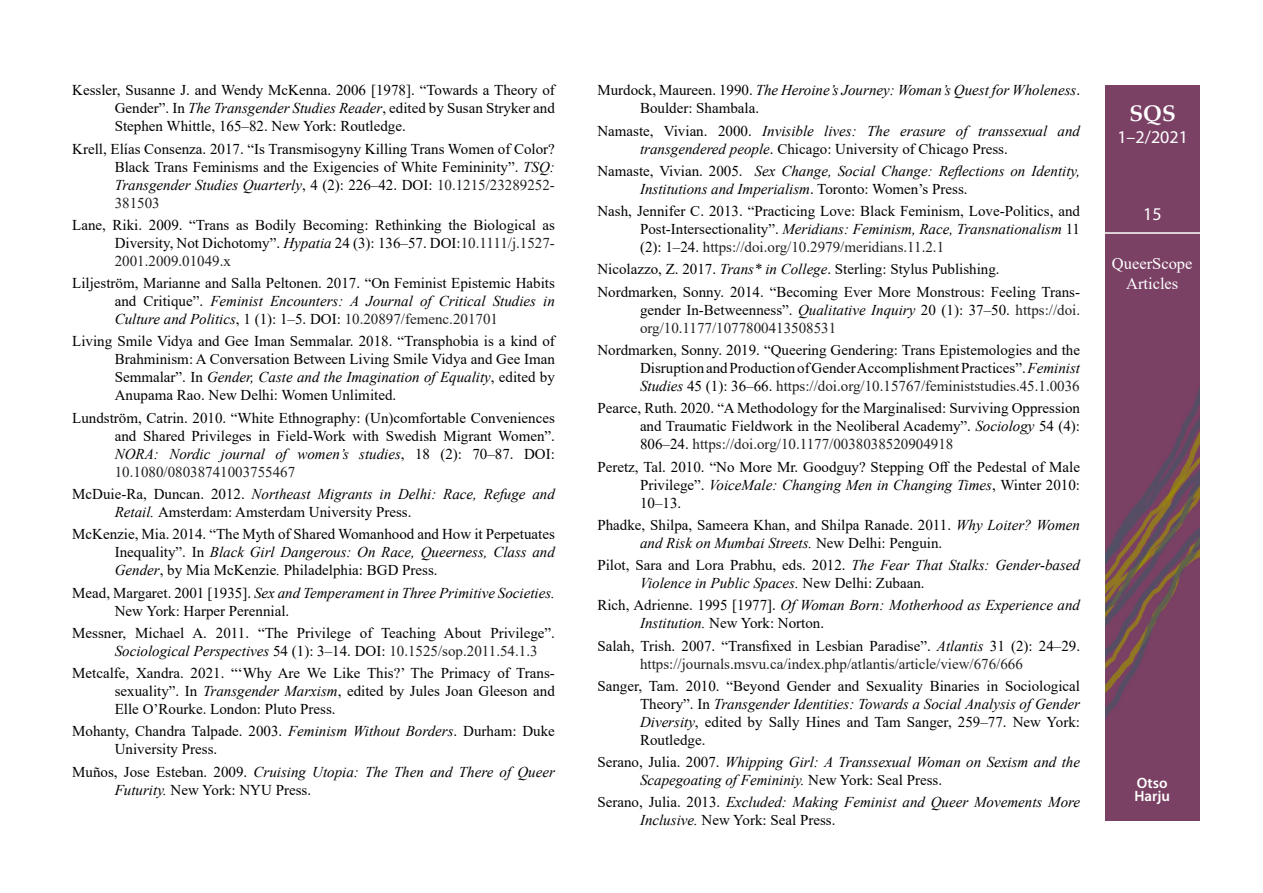
<style>
.page{position:relative;width:1263px;height:893px;background:#fff}
.page>*{position:absolute;margin:0;border:0;box-sizing:border-box;transform-origin:0 0}
.t1{font:700 22.5px "Palatino Linotype";color:#fff}
.t2{font:18px "Myriad Pro";color:#fff}
.t3{font:16.5px/19.8px "Times New Roman";color:#fff;text-align:center}
.Lähdeluettelo{font:15px/18px "Times New Roman";color:#000;text-align:justify}
.Lähdeluettelo-2{font:italic 15px/18px "Times New Roman";color:#000}
.Lähdeluettelo-3{font:15px/18px "Times New Roman";color:#231f20}
.t4{font:600 15px/13.5px "Myriad Pro";color:#fff}
.s1{font-style:italic}
.s2{color:#231f20}
.s3{font-style:normal}
.s4{color:#000}
.s5{font-style:italic;color:#000}
</style>
<div class="page">
<img style="left:1106px;top:85px;width:93px;height:736px">
<hr style="left:1101px;top:232px;width:103px;height:2px;background:#fff">
<p class="Lähdeluettelo" style="left:115px;top:81px;width:442px;text-indent:-43px">Kessler, Susanne J. and Wendy McKenna. 2006 [1978]. “Towards a Theory of Gender”. In <span class="s1">The Transgender Studies Reader</span>, edited by Susan Stryker and Stephen Whittle, 165–82. New York: Routledge.</p>
<p class="Lähdeluettelo" style="left:115px;top:139px;width:442px;text-indent:-43px">Krell, Elías Consenza. 2017. “Is Transmisogyny Killing Trans Women of Color?<br>Black Trans Feminisms and the Exigencies of White Femininity”. <span class="s1">TSQ:<br>Transgender Studies Quarterly</span>, 4 (2): 226–42. DOI: <span class="s2">10.1215/23289252- 381503</span></p>
<p class="Lähdeluettelo" style="left:115px;top:215px;width:442px;text-indent:-43px">Lane, Riki. 2009. “Trans as Bodily Becoming: Rethinking the Biological as Diversity, Not Dichotomy”. <span class="s1">Hypatia</span> 24 (3): 136–57. DOI:<span class="s2">10.1111/j.1527- 2001.2009.01049.x</span></p>
<p class="Lähdeluettelo" style="left:115px;top:274px;width:442px;text-indent:-43px">Liljeström, Marianne and Salla Peltonen. 2017. “On Feminist Epistemic Habits and Critique”. <span class="s1">Feminist Encounters: A Journal of Critical Studies in Culture and Politics</span>, 1 (1): 1–5. DOI: <span class="s2">10.20897/femenc.201701</span></p>
<p class="Lähdeluettelo" style="left:115px;top:332px;width:442px;text-indent:-43px">Living Smile Vidya and Gee Iman Semmalar. 2018. “Transphobia is a kind of Brahminism: A Conversation Between Living Smile Vidya and Gee Iman Semmalar”. In <span class="s1">Gender, Caste and the Imagination of Equality</span>, edited by Anupama Rao. New Delhi: Women Unlimited.</p>
<p class="Lähdeluettelo" style="left:115px;top:408px;width:442px;text-indent:-43px">Lundström, Catrin. 2010. “White Ethnography: (Un)comfortable Conveniences and Shared Privileges in Field-Work with Swedish Migrant Women”.<br><span class="s1">NORA: Nordic journal of women’s studies</span>, 18 (2): 70–87. DOI:<br><span class="s2">10.1080/08038741003755467</span></p>
<p class="Lähdeluettelo" style="left:115px;top:484px;width:442px;text-indent:-43px">McDuie-Ra, Duncan. 2012. <span class="s1">Northeast Migrants in Delhi: Race, Refuge and<br>Retail.</span> Amsterdam: Amsterdam University Press.</p>
<p class="Lähdeluettelo" style="left:115px;top:525px;width:442px;text-indent:-43px">McKenzie, Mia. 2014. “The Myth of Shared Womanhood and How it Perpetuates Inequality”. In <span class="s1">Black Girl Dangerous: On Race, Queerness, Class and Gender</span>, by Mia McKenzie<span class="s1">.</span> Philadelphia: BGD Press.</p>
<p class="Lähdeluettelo" style="left:115px;top:583px;width:442px;text-indent:-43px">Mead, Margaret. 2001 [1935]. <span class="s1">Sex and Temperament in Three Primitive Societies.<br></span>New York: Harper Perennial.</p>
<p class="Lähdeluettelo" style="left:115px;top:623px;width:442px;text-indent:-43px">Messner, Michael A. 2011. “The Privilege of Teaching About Privilege”.<br><span class="s1">Sociological Perspectives</span> 54 (1): 3–14. DOI: <span class="s2">10.1525/sop.2011.54.1.3</span></p>
<p class="Lähdeluettelo" style="left:115px;top:663px;width:442px;text-indent:-43px">Metcalfe, Xandra. 2021. “‘Why Are We Like This?’ The Primacy of Trans&shy;sexuality”. In <span class="s1">Transgender Marxism</span>, edited by Jules Joan Gleeson and Elle O’Rourke. London: Pluto Press.</p>
<p class="Lähdeluettelo" style="left:115px;top:722px;width:442px;text-indent:-43px">Mohanty, Chandra Talpade. 2003. <span class="s1">Feminism Without Borders</span>. Durham: Duke<br>University Press.</p>
<p class="Lähdeluettelo-2" style="left:115px;top:762px;width:442px;text-indent:-43px"><span class="s3">Muños, Jose Esteban. 2009.</span> Cruising Utopia: The Then and There of Queer<br>Futurity. <span class="s3">New York: NYU Press.</span></p>
<p class="Lähdeluettelo-2" style="left:640px;top:81px;width:442px;text-indent:-43px"><span class="s3">Murdock, Maureen. 1990.</span> The Heroine’s Journey: Woman’s Quest for Wholeness<span class="s3">.<br>Boulder: Shambala.</span></p>
<p class="Lähdeluettelo-2" style="left:640px;top:121px;width:442px;text-indent:-43px"><span class="s3">Namaste, Vivian. 2000.</span> Invisible lives: The erasure of transsexual and transgendered people<span class="s3">. Chicago: University of Chicago Press.</span></p>
<p class="Lähdeluettelo-2" style="left:640px;top:162px;width:442px;text-indent:-43px"><span class="s3">Namaste, Vivian. 2005.</span> Sex Change, Social Change: Reflections on Identity,<br>Institutions and Imperialism<span class="s3">. Toronto: Women’s Press.</span></p>
<p class="Lähdeluettelo" style="left:640px;top:202px;width:442px;text-indent:-43px">Nash, Jennifer C. 2013. “Practicing Love: Black Feminism, Love-Politics, and Post-Intersectionality”. <span class="s1">Meridians: Feminism, Race, Transnationalism</span> 11 (2): 1–24. <span class="s2">https://doi.org/10.2979/meridians.11.2.1</span></p>
<p class="Lähdeluettelo" style="left:597px;top:260px;width:404px">Nicolazzo, Z. 2017. <span class="s1">Trans* in College</span>. Sterling: Stylus Publishing.</p>
<p class="Lähdeluettelo" style="left:640px;top:282px;width:442px;text-indent:-43px">Nordmarken, Sonny. 2014. “Becoming Ever More Monstrous: Feeling Trans&shy;gender In-Betweenness”. <span class="s1">Qualitative Inquiry</span> 20 (1): 37–50. <span class="s2">https://doi. org/10.1177/1077800413508531</span></p>
<p class="Lähdeluettelo" style="left:640px;top:340px;width:442px;text-indent:-43px">Nordmarken, Sonny. 2019. “Queering Gendering: Trans Epistemologies and the Disruption and Production of Gender Accomplishment Practices”. <span class="s1">Feminist Studies</span> 45 (1): 36–66. <span class="s2">https://doi.org/10.15767/feministstudies.45.1.0036</span></p>
<p class="Lähdeluettelo" style="left:640px;top:399px;width:442px;text-indent:-43px">Pearce, Ruth. 2020. “A Methodology for the Marginalised: Surviving Oppression and Traumatic Fieldwork in the Neoliberal Academy”. <span class="s1">Sociology</span> 54 (4):<br>806–24. <span class="s2">https://doi.org/10.1177/0038038520904918</span></p>
<p class="Lähdeluettelo" style="left:640px;top:457px;width:442px;text-indent:-43px">Peretz, Tal. 2010. “No More Mr. Goodguy? Stepping Off the Pedestal of Male Privilege”. <span class="s1">VoiceMale: Changing Men in Changing Times</span>, Winter 2010:<br>10–13.</p>
<p class="Lähdeluettelo" style="left:640px;top:515px;width:442px;text-indent:-43px">Phadke, Shilpa, Sameera Khan, and Shilpa Ranade. 2011. <span class="s1">Why Loiter? Women and Risk on Mumbai Streets.</span> New Delhi: Penguin.</p>
<p class="Lähdeluettelo-2" style="left:640px;top:556px;width:442px;text-indent:-43px"><span class="s3">Pilot, Sara and Lora Prabhu, eds. 2012.</span> The Fear That Stalks: Gender-based<br>Violence in Public Spaces. <span class="s3">New Delhi: Zubaan.</span></p>
<p class="Lähdeluettelo-2" style="left:640px;top:596px;width:442px;text-indent:-43px"><span class="s3">Rich, Adrienne. 1995 [1977].</span> Of Woman Born: Motherhood as Experience and<br>Institution. <span class="s3">New York: Norton.</span></p>
<p class="Lähdeluettelo-3" style="left:640px;top:636px;width:442px;text-indent:-43px"><span class="s4">Salah, Trish. 2007. “Transfixed in Lesbian Paradise”.</span> <span class="s5">Atlantis</span> <span class="s4">31 (2): 24–29. </span>https://journals.msvu.ca/index.php/atlantis/article/view/676/666</p>
<p class="Lähdeluettelo" style="left:640px;top:676px;width:442px;text-indent:-43px">Sanger, Tam. 2010. “Beyond Gender and Sexuality Binaries in Sociological Theory”. In <span class="s1">Transgender Identities: Towards a Social Analysis of Gender Diversity</span>, edited by Sally Hines and Tam Sanger, 259–77. New York:<br>Routledge.</p>
<p class="Lähdeluettelo-2" style="left:640px;top:753px;width:442px;text-indent:-43px"><span class="s3">Serano, Julia. 2007.</span> Whipping Girl: A Transsexual Woman on Sexism and the<br>Scapegoating of Femininiy. <span class="s3">New York: Seal Press.</span></p>
<p class="Lähdeluettelo-2" style="left:640px;top:793px;width:442px;text-indent:-43px"><span class="s3">Serano, Julia. 2013.</span> Excluded: Making Feminist and Queer Movements More<br>Inclusive. <span class="s3">New York: Seal Press.</span></p>
<h1 class="t1" style="left:1129px;top:98px;width:48px">SQS</h1>
<p class="t2" style="left:1117px;top:127px;width:72px">1–2/2021</p>
<p class="t2" style="left:1143px;top:204px;width:20px">15</p>
<p class="t3" style="left:1112px;top:253px;width:82px">QueerScope<br>Articles</p>
<p class="t4" style="left:1134px;top:776px;width:37px">Otso<br>Harju</p>
</div>
